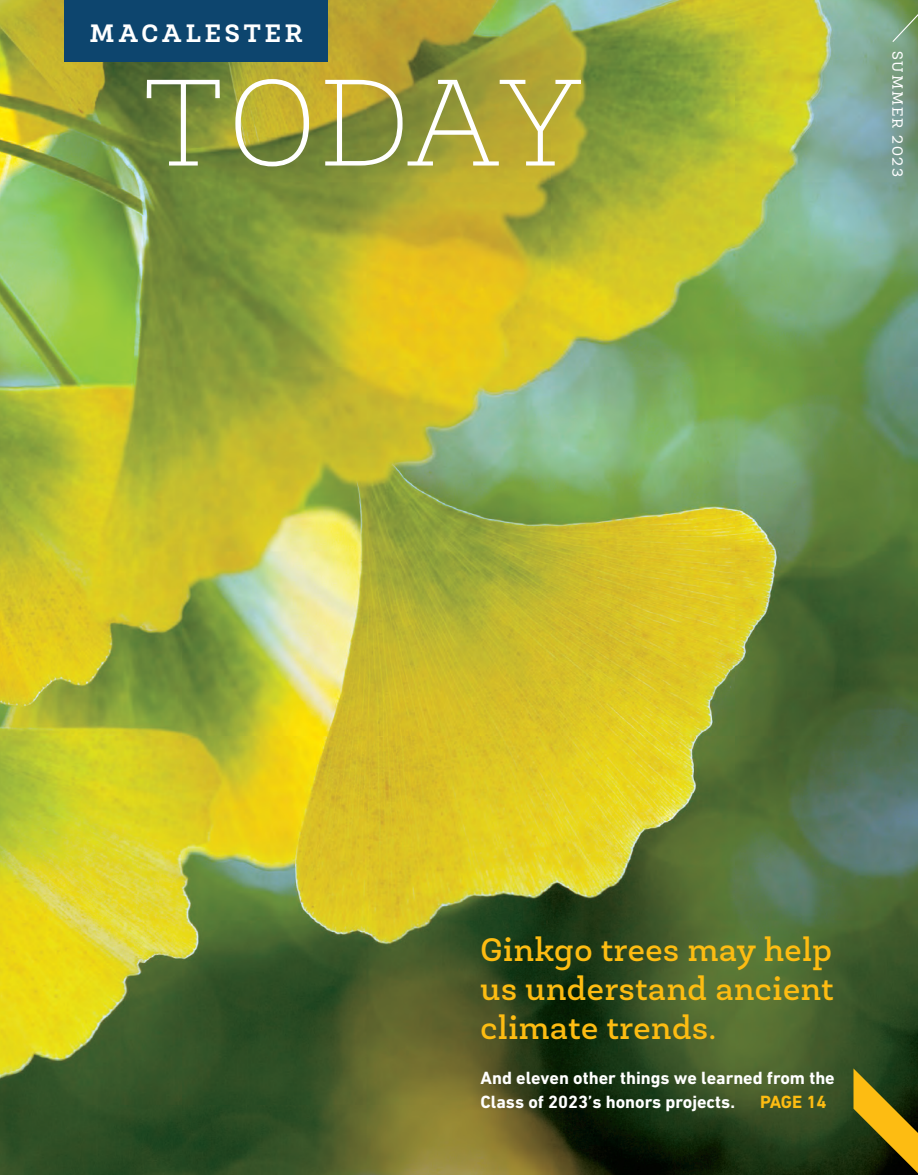
<style>
.page{position:relative;width:918px;height:1175px;background:#fff}
.page>*{position:absolute;margin:0;border:0;box-sizing:border-box;transform-origin:0 0}
.t1{font:100 124.5px "Newslab";letter-spacing:.025em;color:#fff}
.Cutline{font:500 33px/39px "Newslab";letter-spacing:.02em;color:#fdbc12;text-align:justify}
.t2{font:700 25.5px "Newslab";letter-spacing:.155em;color:#fff}
.Cutline-2{font:700 18px/24px "DIN Next LT Pro";color:#fff}
.Cutline-3{font:700 18px "DIN Next LT Pro";letter-spacing:-.015em;color:#fdbc12}
.t3{font:15px "Newslab";letter-spacing:.12em;color:#fff}
</style>
<div class="page">
<img style="left:0;top:0;width:918px;height:1174px">
<div style="left:65px;top:0;width:263px;height:61px;background:#0d456e"></div>
<svg style="left:891px;top:0;width:27px;height:43px"></svg>
<svg style="left:854px;top:1068px;width:64px;height:105px;background:#6d600f"></svg>
<p class="t2" style="left:90px;top:17px;width:214px">MACALESTER</p>
<p class="t1" style="left:143px;top:48px;width:439px">TODAY</p>
<p class="t3" style="left:907px;top:51px;width:127px;rotate:90deg">SUMMER 2023</p>
<p class="Cutline" style="left:481px;top:930px;width:355px">Ginkgo trees may help us understand ancient climate trends.</p>
<p class="Cutline-2" style="left:481px;top:1065px;width:356px">And eleven other things we learned from the<br>Class of 2023’s honors projects.</p>
<p class="Cutline-3" style="left:760px;top:1091px;width:68px">PAGE 14</p>
</div>
